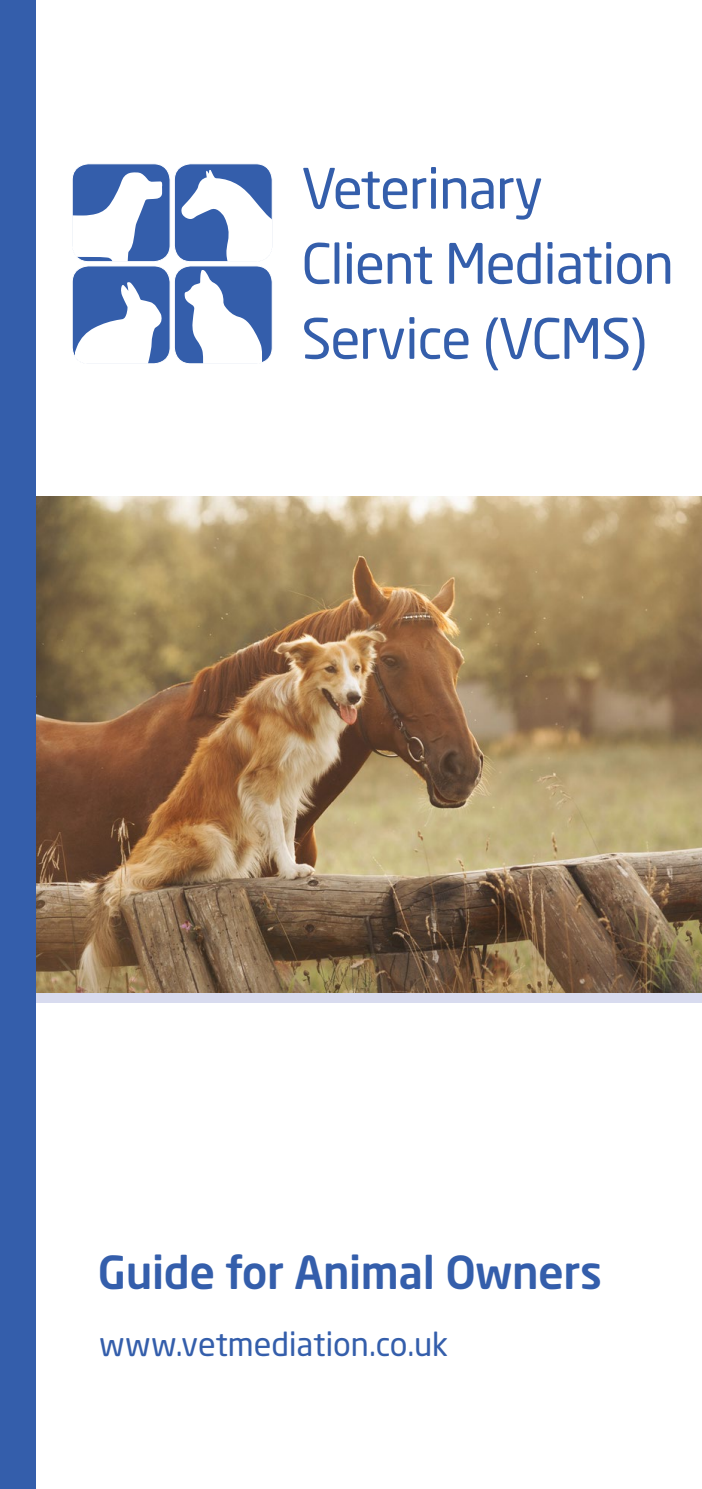
<style>
.page{position:relative;width:702px;height:1489px;background:#fff}
.page>*{position:absolute;margin:0;border:0;box-sizing:border-box;transform-origin:0 0}
.t1{font:55px/75px "Neo Sans Std";letter-spacing:-.02em;color:#345eab}
.t2{font:500 45px "Neo Sans Std";letter-spacing:-.01em;color:#345eab}
.t3{font:32.5px "Neo Sans Std";letter-spacing:-.005em;color:#345eab}
</style>
<div class="page">
<img style="left:35px;top:496px;width:667px;height:496px">
<div style="left:7px;top:992px;width:695px;height:10px;background:#d8dbef"></div>
<div style="left:0;top:0;width:35px;height:1488px;background:#345eab"></div>
<div style="left:72px;top:164px;width:98px;height:98px;background:#345eab;border-radius:16px"></div>
<svg style="left:72px;top:172px;width:90px;height:89px"></svg>
<div style="left:72px;top:164px;width:98px;height:98px;border:1px solid #fff;border-radius:16px"></div>
<div style="left:174px;top:164px;width:98px;height:98px;background:#345eab;border-radius:16px"></div>
<svg style="left:181px;top:170px;width:91px;height:91px"></svg>
<div style="left:174px;top:164px;width:98px;height:98px;border:1px solid #fff;border-radius:16px"></div>
<div style="left:72px;top:266px;width:98px;height:98px;background:#345eab;border-radius:16px"></div>
<svg style="left:75px;top:282px;width:87px;height:80px"></svg>
<div style="left:72px;top:266px;width:98px;height:98px;border:1px solid #fff;border-radius:16px"></div>
<div style="left:174px;top:266px;width:98px;height:98px;background:#345eab;border-radius:16px"></div>
<svg style="left:184px;top:270px;width:78px;height:92px"></svg>
<div style="left:174px;top:266px;width:98px;height:98px;border:1px solid #fff;border-radius:16px"></div>
<p class="t1" style="left:301px;top:150px;width:374px">Veterinary<br>Client Mediation<br>Service (VCMS)</p>
<p class="t2" style="left:98px;top:1244px;width:505px">Guide for Animal Owners</p>
<p class="t3" style="left:99px;top:1324px;width:350px">www.vetmediation.co.uk</p>
</div>
